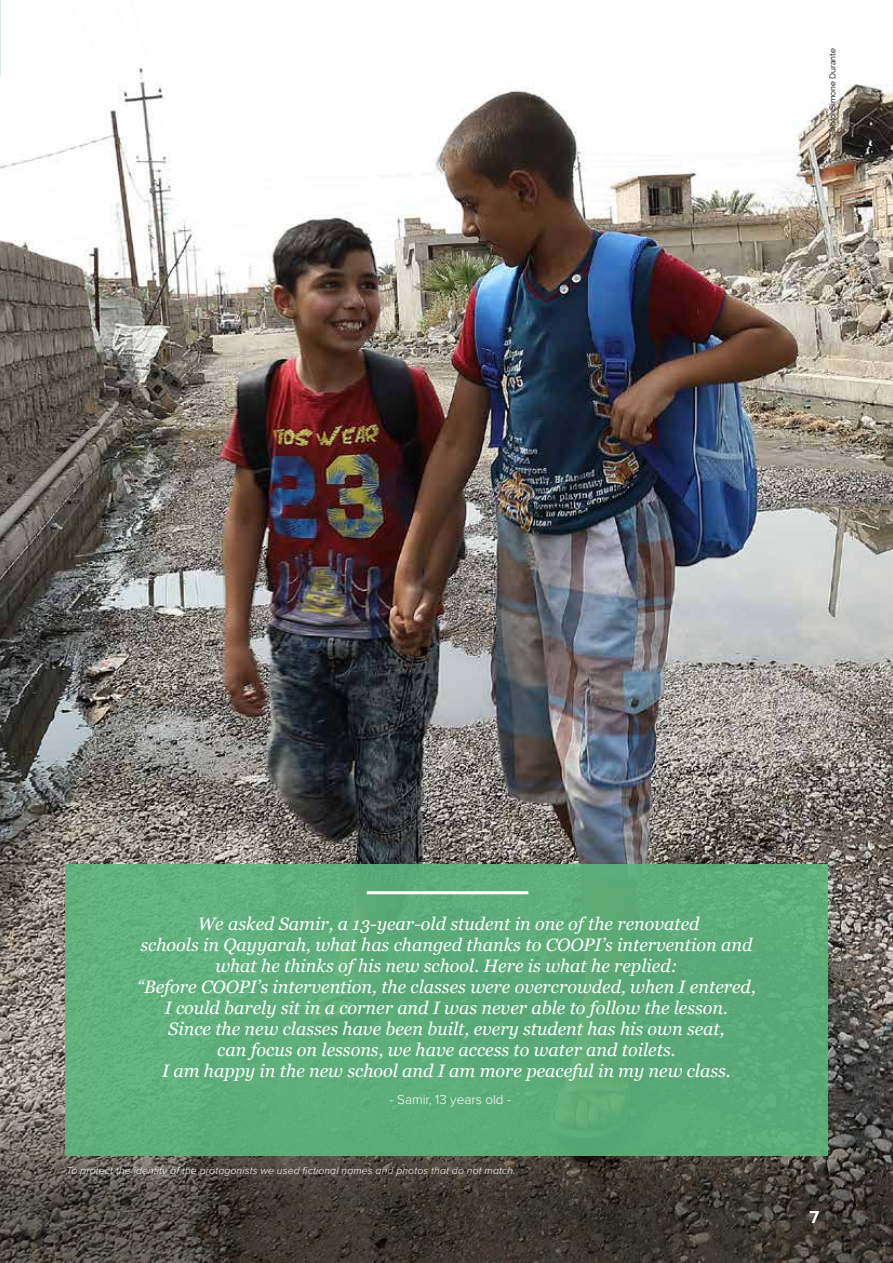
<style>
.page{position:relative;width:893px;height:1263px;background:#fff}
.page>*{position:absolute;margin:0;border:0;box-sizing:border-box;transform-origin:0 0}
.t1{font:italic 18px/21px "Georgia";color:#fff;text-align:center}
.t2{font:700 18px "Proxima Nova";color:#fff}
.t3{font:300 13.5px "Proxima Nova";color:#fff}
.t4{font:italic 300 10.5px "Proxima Nova";letter-spacing:.01em;color:#fff}
.t5{font:8.25px "Raleway";color:#000}
</style>
<div class="page">
<img style="left:0;top:0;width:893px;height:992px">
<svg style="left:0;top:992px;width:893px;height:271px;background:#4a453f"></svg>
<div style="left:65px;top:864px;width:763px;height:292px;background:#5dad79"></div>
<hr style="left:367px;top:891px;width:161px;height:3px;background:#fff">
<p class="t5" style="left:828px;top:136px;width:89px;rotate:-90deg">Photo: Simone Durante</p>
<p class="t1" style="left:137px;top:913px;width:620px">We asked Samir, a 13-year-old student in one of the renovated<br>schools in Qayyarah, what has changed thanks to COOPI’s intervention and what he thinks of his new school. Here is what he replied:<br>“Before COOPI’s intervention, the classes were overcrowded, when I entered, I could barely sit in a corner and I was never able to follow the lesson.<br>Since the new classes have been built, every student has his own seat,<br>can focus on lessons, we have access to water and toilets.<br>I am happy in the new school and I am more peaceful in my new class.</p>
<p class="t3" style="left:390px;top:1092px;width:123px">- Samir, 13 years old -</p>
<p class="t4" style="left:67px;top:1164px;width:450px">To protect the identity of the protagonists we used fictional names and photos that do not match.</p>
<p class="t2" style="left:809px;top:1207px;width:11px">7</p>
</div>
